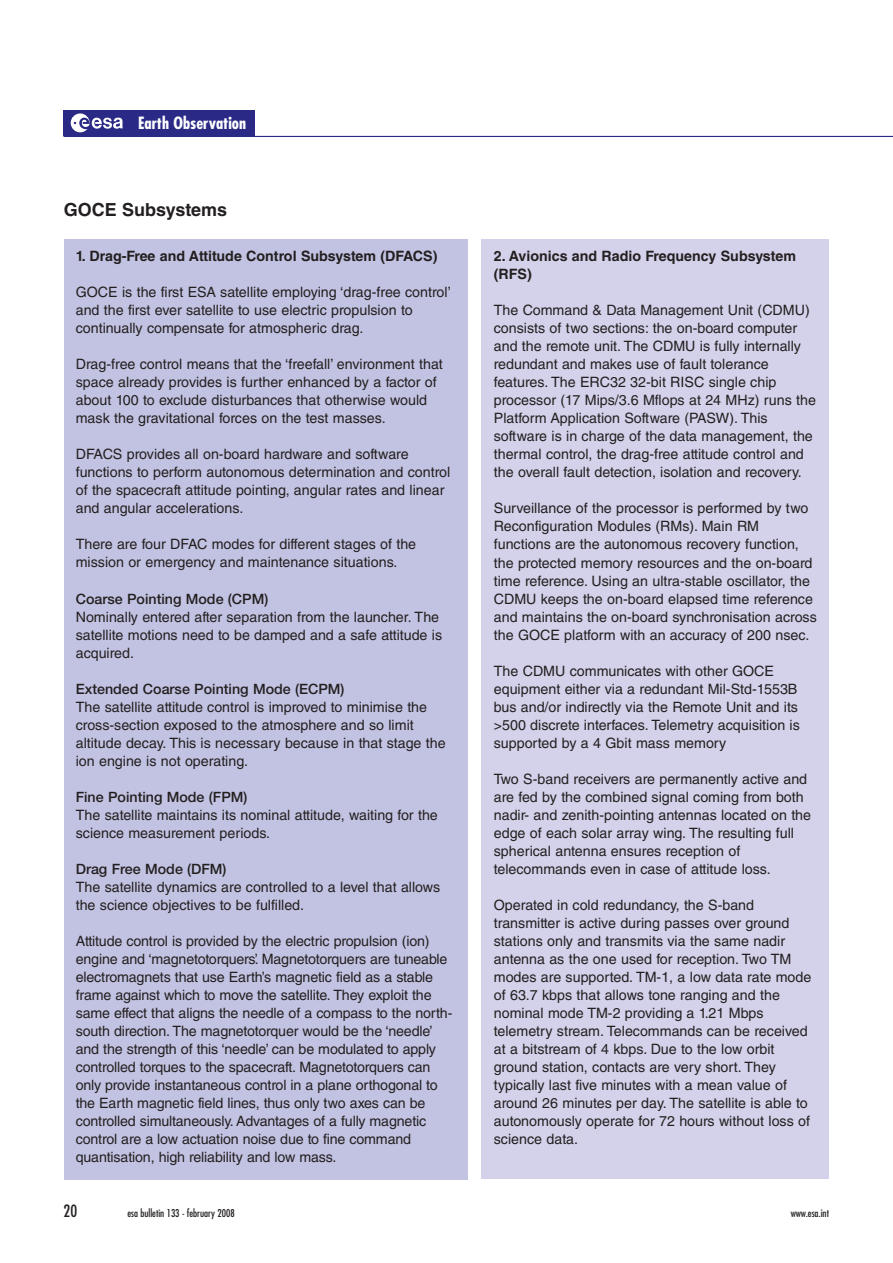
<style>
.page{position:relative;width:893px;height:1263px;background:#fff}
.page>*{position:absolute;margin:0;border:0;box-sizing:border-box;transform-origin:0 0}
.t1{font:700 18px "Helvetica LT Std";color:#231f20}
.t2{font:700 condensed 16.5px "Futura Std";color:#fff}
.t3{font:condensed 16.5px "Futura Std";color:#231f20}
.t4{font:14.25px/18px "Helvetica LT Std";color:#231f20}
.t5{font:500 14.25px "Helvetica Neue LT Std";color:#231f20}
.t6{font:700 14.25px/18px "Helvetica LT Std";color:#231f20}
.t7{font:condensed 10.5px "Futura Std";color:#231f20}
</style>
<div class="page">
<div style="left:64px;top:110px;width:191px;height:26px;background:#2a2a86"></div>
<svg style="left:71px;top:113px;width:52px;height:19px"></svg>
<hr style="left:64px;top:136px;width:829px;height:1px;background:#2a2a86">
<div style="left:64px;top:239px;width:404px;height:940px;background:#c2c3e2"></div>
<div style="left:482px;top:239px;width:347px;height:940px;background:#d3d2ea"></div>
<p class="t2" style="left:138px;top:115px;width:109px">Earth Observation</p>
<p class="t1" style="left:64px;top:203px;width:165px">GOCE Subsystems</p>
<p class="t6" style="left:76px;top:249px;width:363px">1. Drag-Free and Attitude Control Subsystem (DFACS)</p>
<p class="t4" style="left:76px;top:285px;width:377px">GOCE is the first ESA satellite employing ‘drag-free control’ and the first ever satellite to use electric propulsion to continually compensate for atmospheric drag.</p>
<p class="t4" style="left:76px;top:357px;width:369px">Drag-free control means that the ‘freefall’ environment that space already provides is further enhanced by a factor of about 100 to exclude disturbances that otherwise would mask the gravitational forces on the test masses.</p>
<p class="t4" style="left:76px;top:447px;width:376px">DFACS provides all on-board hardware and software functions to perform autonomous determination and control of the spacecraft attitude pointing, angular rates and linear and angular accelerations.</p>
<p class="t4" style="left:76px;top:537px;width:342px">There are four DFAC modes for different stages of the mission or emergency and maintenance situations.</p>
<p class="t5" style="left:76px;top:593px;width:194px">Coarse Pointing Mode (CPM)</p>
<p class="t4" style="left:76px;top:609px;width:368px">Nominally entered after separation from the launcher. The satellite motions need to be damped and a safe attitude is acquired.</p>
<p class="t5" style="left:76px;top:683px;width:270px">Extended Coarse Pointing Mode (ECPM)</p>
<p class="t4" style="left:76px;top:699px;width:371px">The satellite attitude control is improved to minimise the cross-section exposed to the atmosphere and so limit altitude decay. This is necessary because in that stage the ion engine is not operating.</p>
<p class="t5" style="left:76px;top:791px;width:173px">Fine Pointing Mode (FPM)</p>
<p class="t4" style="left:76px;top:807px;width:364px">The satellite maintains its nominal attitude, waiting for the science measurement periods.</p>
<p class="t5" style="left:76px;top:863px;width:152px">Drag Free Mode (DFM)</p>
<p class="t4" style="left:76px;top:879px;width:366px">The satellite dynamics are controlled to a level that allows the science objectives to be fulfilled.</p>
<p class="t4" style="left:76px;top:933px;width:378px">Attitude control is provided by the electric propulsion (ion) engine and ‘magnetotorquers’. Magnetotorquers are tuneable electromagnets that use Earth’s magnetic field as a stable frame against which to move the satellite. They exploit the same effect that aligns the needle of a compass to the north&shy;south direction. The magnetotorquer would be the ‘needle’ and the strength of this ‘needle’ can be modulated to apply controlled torques to the spacecraft. Magnetotorquers can only provide instantaneous control in a plane orthogonal to the Earth magnetic field lines, thus only two axes can be controlled simultaneously. Advantages of a fully magnetic control are a low actuation noise due to fine command quantisation, high reliability and low mass.</p>
<p class="t6" style="left:494px;top:249px;width:304px">2. Avionics and Radio Frequency Subsystem (RFS)</p>
<p class="t4" style="left:494px;top:303px;width:324px">The Command &amp; Data Management Unit (CDMU) consists of two sections: the on-board computer and the remote unit. The CDMU is fully internally redundant and makes use of fault tolerance features. The ERC32 32-bit RISC single chip processor (17 Mips/3.6 Mflops at 24 MHz) runs the Platform Application Software (PASW). This software is in charge of the data management, the thermal control, the drag-free attitude control and the overall fault detection, isolation and recovery.</p>
<p class="t4" style="left:494px;top:501px;width:324px">Surveillance of the processor is performed by two Reconfiguration Modules (RMs). Main RM functions are the autonomous recovery function, the protected memory resources and the on-board time reference. Using an ultra-stable oscillator, the CDMU keeps the on-board elapsed time reference and maintains the on-board synchronisation across the GOCE platform with an accuracy of 200 nsec.</p>
<p class="t4" style="left:494px;top:663px;width:308px">The CDMU communicates with other GOCE equipment either via a redundant Mil-Std-1553B bus and/or indirectly via the Remote Unit and its &gt;500 discrete interfaces. Telemetry acquisition is supported by a 4 Gbit mass memory</p>
<p class="t4" style="left:494px;top:771px;width:319px">Two S-band receivers are permanently active and are fed by the combined signal coming from both nadir- and zenith-pointing antennas located on the edge of each solar array wing. The resulting full spherical antenna ensures reception of telecommands even in case of attitude loss.</p>
<p class="t4" style="left:494px;top:897px;width:319px">Operated in cold redundancy, the S-band transmitter is active during passes over ground stations only and transmits via the same nadir antenna as the one used for reception. Two TM modes are supported. TM-1, a low data rate mode of 63.7 kbps that allows tone ranging and the nominal mode TM-2 providing a 1.21 Mbps telemetry stream. Telecommands can be received at a bitstream of 4 kbps. Due to the low orbit ground station, contacts are very short. They typically last five minutes with a mean value of around 26 minutes per day. The satellite is able to autonomously operate for 72 hours without loss of science data.</p>
<p class="t3" style="left:64px;top:1203px;width:15px">20</p>
<p class="t7" style="left:127px;top:1209px;width:109px">esa bulletin 133 - february 2008</p>
<p class="t7" style="left:791px;top:1208px;width:40px">www.esa.int</p>
</div>
